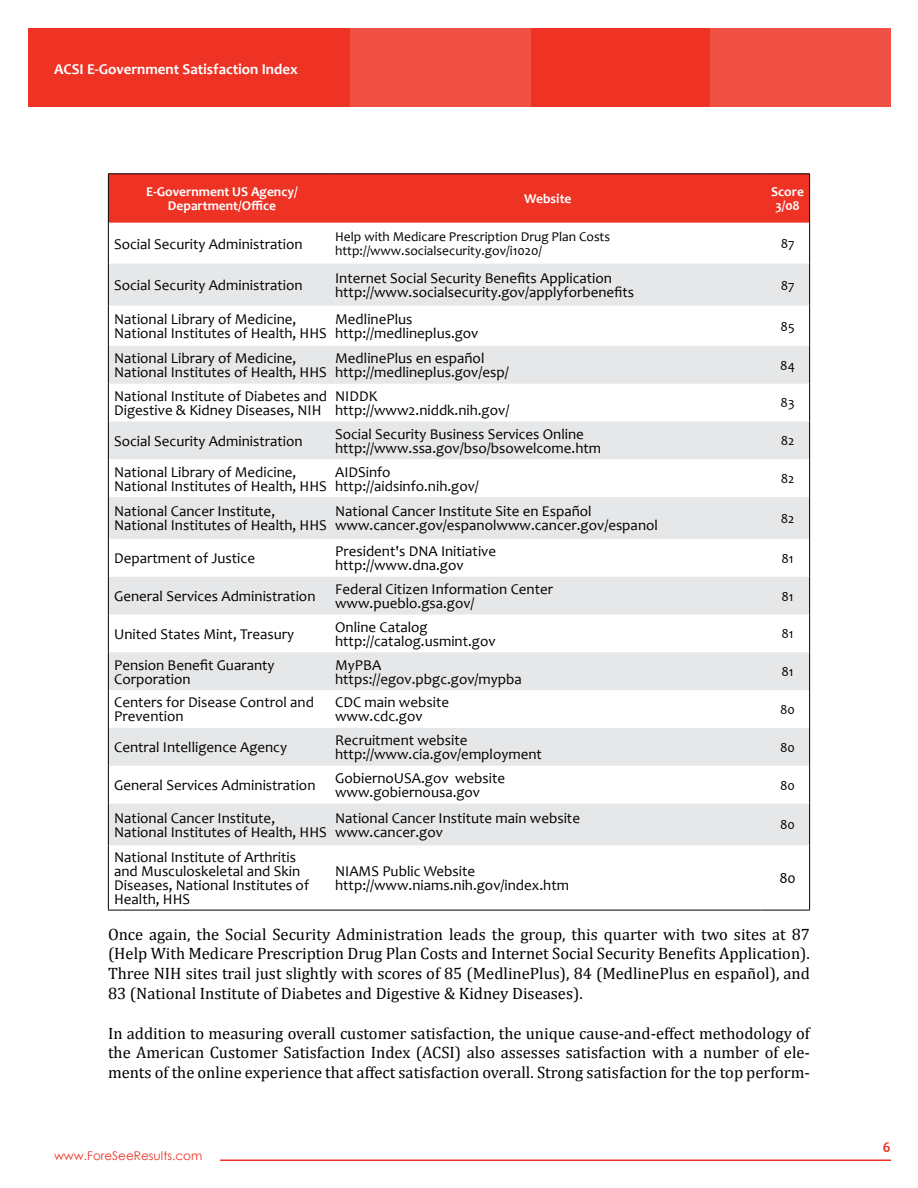
<style>
.page{position:relative;width:918px;height:1188px;background:#fff}
.page>*{position:absolute;margin:0;border:0;box-sizing:border-box;transform-origin:0 0}
.t1{font:16.5px/19.8px "Cambria";color:#000;text-align:justify}
.t2{font:15px/14px "Candara";color:#000}
.t3{font:700 15px "Candara";color:#fff}
.t4{font:700 15px "Candara";color:#ee3224}
.t5{font:13.5px/14px "Candara";color:#000}
.t6{font:700 13.5px/14px "Candara";color:#fff;text-align:center}
.t7{font:12px "Century Gothic";color:#ee3224}
</style>
<div class="page">
<div style="left:28px;top:28px;width:863px;height:79px;background:#ee3224"></div>
<div style="left:711px;top:28px;width:180px;height:79px;background:#f15145"></div>
<div style="left:351px;top:28px;width:180px;height:79px;background:#f15145"></div>
<hr style="left:220px;top:1160px;width:671px;height:1px;background:#ee3224">
<div style="left:109px;top:174px;width:700px;height:49px;background:#ee3224"></div>
<svg style="left:109px;top:264px;width:700px;height:581px;fill:#e6e7e8"></svg>
<hr style="left:108px;top:173px;width:222px;height:1px;background:#000">
<hr style="left:108px;top:174px;width:1px;height:49px;background:#000">
<hr style="left:330px;top:173px;width:431px;height:1px;background:#000">
<hr style="left:761px;top:173px;width:49px;height:1px;background:#000">
<hr style="left:809px;top:174px;width:1px;height:49px;background:#000">
<hr style="left:108px;top:223px;width:1px;height:41px;background:#000">
<hr style="left:809px;top:223px;width:1px;height:41px;background:#000">
<hr style="left:108px;top:264px;width:1px;height:42px;background:#000">
<hr style="left:809px;top:264px;width:1px;height:42px;background:#000">
<hr style="left:108px;top:306px;width:1px;height:40px;background:#000">
<hr style="left:809px;top:306px;width:1px;height:40px;background:#000">
<hr style="left:108px;top:346px;width:1px;height:38px;background:#000">
<hr style="left:809px;top:346px;width:1px;height:38px;background:#000">
<hr style="left:108px;top:384px;width:1px;height:37px;background:#000">
<hr style="left:809px;top:384px;width:1px;height:37px;background:#000">
<hr style="left:108px;top:421px;width:1px;height:38px;background:#000">
<hr style="left:809px;top:421px;width:1px;height:38px;background:#000">
<hr style="left:108px;top:459px;width:1px;height:38px;background:#000">
<hr style="left:809px;top:459px;width:1px;height:38px;background:#000">
<hr style="left:108px;top:497px;width:1px;height:42px;background:#000">
<hr style="left:809px;top:497px;width:1px;height:42px;background:#000">
<hr style="left:108px;top:539px;width:1px;height:38px;background:#000">
<hr style="left:809px;top:539px;width:1px;height:38px;background:#000">
<hr style="left:108px;top:577px;width:1px;height:38px;background:#000">
<hr style="left:809px;top:577px;width:1px;height:38px;background:#000">
<hr style="left:108px;top:615px;width:1px;height:37px;background:#000">
<hr style="left:809px;top:615px;width:1px;height:37px;background:#000">
<hr style="left:108px;top:652px;width:1px;height:38px;background:#000">
<hr style="left:809px;top:652px;width:1px;height:38px;background:#000">
<hr style="left:108px;top:690px;width:1px;height:38px;background:#000">
<hr style="left:809px;top:690px;width:1px;height:38px;background:#000">
<hr style="left:108px;top:728px;width:1px;height:38px;background:#000">
<hr style="left:809px;top:728px;width:1px;height:38px;background:#000">
<hr style="left:108px;top:766px;width:1px;height:38px;background:#000">
<hr style="left:809px;top:766px;width:1px;height:38px;background:#000">
<hr style="left:108px;top:804px;width:1px;height:41px;background:#000">
<hr style="left:809px;top:804px;width:1px;height:41px;background:#000">
<hr style="left:108px;top:845px;width:1px;height:65px;background:#000">
<hr style="left:809px;top:845px;width:1px;height:65px;background:#000">
<hr style="left:108px;top:910px;width:222px;height:1px;background:#000">
<hr style="left:330px;top:910px;width:431px;height:1px;background:#000">
<hr style="left:761px;top:910px;width:49px;height:1px;background:#000">
<p class="t3" style="left:54px;top:60px;width:245px">ACSI E-Government Satisfaction Index</p>
<p class="t6" style="left:146px;top:185px;width:153px">E-Government US Agency/<br>Department/Office</p>
<p class="t6" style="left:524px;top:192px;width:49px">Website</p>
<p class="t6" style="left:771px;top:185px;width:34px">Score<br>3/08</p>
<p class="t2" style="left:114px;top:237px;width:190px">Social Security Administration</p>
<p class="t5" style="left:335px;top:230px;width:277px">Help with Medicare Prescription Drug Plan Costs http://www.socialsecurity.gov/i1020/</p>
<p class="t5" style="left:781px;top:237px;width:15px">87</p>
<p class="t2" style="left:114px;top:278px;width:190px">Social Security Administration</p>
<p class="t2" style="left:335px;top:271px;width:300px">Internet Social Security Benefits Application http://www.socialsecurity.gov/applyforbenefits</p>
<p class="t5" style="left:781px;top:278px;width:15px">87</p>
<p class="t2" style="left:114px;top:312px;width:214px">National Library of Medicine,<br>National Institutes of Health, HHS</p>
<p class="t2" style="left:335px;top:312px;width:145px">MedlinePlus http://medlineplus.gov</p>
<p class="t5" style="left:781px;top:319px;width:16px">85</p>
<p class="t2" style="left:114px;top:351px;width:214px">National Library of Medicine,<br>National Institutes of Health, HHS</p>
<p class="t2" style="left:335px;top:351px;width:175px">MedlinePlus en español http://medlineplus.gov/esp/</p>
<p class="t5" style="left:780px;top:358px;width:16px">84</p>
<p class="t2" style="left:114px;top:389px;width:215px">National Institute of Diabetes and<br>Digestive &amp; Kidney Diseases, NIH</p>
<p class="t2" style="left:335px;top:389px;width:176px">NIDDK http://www2.niddk.nih.gov/</p>
<p class="t5" style="left:781px;top:396px;width:15px">83</p>
<p class="t2" style="left:114px;top:434px;width:190px">Social Security Administration</p>
<p class="t2" style="left:335px;top:427px;width:268px">Social Security Business Services Online http://www.ssa.gov/bso/bsowelcome.htm</p>
<p class="t5" style="left:781px;top:434px;width:15px">82</p>
<p class="t2" style="left:114px;top:465px;width:214px">National Library of Medicine,<br>National Institutes of Health, HHS</p>
<p class="t2" style="left:335px;top:465px;width:145px">AIDSinfo http://aidsinfo.nih.gov/</p>
<p class="t5" style="left:781px;top:472px;width:15px">82</p>
<p class="t2" style="left:114px;top:505px;width:214px">National Cancer Institute,<br>National Institutes of Health, HHS</p>
<p class="t2" style="left:335px;top:505px;width:324px">National Cancer Institute Site en Español www.cancer.gov/espanolwww.cancer.gov/espanol</p>
<p class="t5" style="left:781px;top:512px;width:15px">82</p>
<p class="t2" style="left:114px;top:551px;width:142px">Department of Justice</p>
<p class="t2" style="left:335px;top:544px;width:163px">President's DNA Initiative http://www.dna.gov</p>
<p class="t5" style="left:782px;top:551px;width:14px">81</p>
<p class="t2" style="left:114px;top:589px;width:203px">General Services Administration</p>
<p class="t2" style="left:335px;top:582px;width:219px">Federal Citizen Information Center www.pueblo.gsa.gov/</p>
<p class="t5" style="left:782px;top:589px;width:14px">81</p>
<p class="t2" style="left:114px;top:627px;width:181px">United States Mint, Treasury</p>
<p class="t2" style="left:335px;top:620px;width:162px">Online Catalog http://catalog.usmint.gov</p>
<p class="t5" style="left:782px;top:627px;width:14px">81</p>
<p class="t2" style="left:114px;top:658px;width:162px">Pension Benefit Guaranty<br>Corporation</p>
<p class="t2" style="left:335px;top:658px;width:188px">MyPBA https://egov.pbgc.gov/mypba</p>
<p class="t5" style="left:782px;top:665px;width:14px">81</p>
<p class="t2" style="left:114px;top:696px;width:201px">Centers for Disease Control and<br>Prevention</p>
<p class="t2" style="left:335px;top:696px;width:115px">CDC main website www.cdc.gov</p>
<p class="t5" style="left:780px;top:703px;width:16px">80</p>
<p class="t2" style="left:114px;top:740px;width:174px">Central Intelligence Agency</p>
<p class="t2" style="left:335px;top:733px;width:208px">Recruitment website http://www.cia.gov/employment</p>
<p class="t5" style="left:780px;top:740px;width:16px">80</p>
<p class="t2" style="left:114px;top:778px;width:203px">General Services Administration</p>
<p class="t2" style="left:335px;top:771px;width:172px">GobiernoUSA.gov website www.gobiernousa.gov</p>
<p class="t5" style="left:780px;top:778px;width:16px">80</p>
<p class="t2" style="left:114px;top:811px;width:214px">National Cancer Institute,<br>National Institutes of Health, HHS</p>
<p class="t2" style="left:335px;top:811px;width:246px">National Cancer Institute main website www.cancer.gov</p>
<p class="t5" style="left:780px;top:818px;width:16px">80</p>
<p class="t2" style="left:114px;top:850px;width:196px">National Institute of Arthritis and Musculoskeletal and Skin<br>Diseases, National Institutes of<br>Health, HHS</p>
<p class="t2" style="left:335px;top:864px;width:235px">NIAMS Public Website http://www.niams.nih.gov/index.htm</p>
<p class="t2" style="left:779px;top:871px;width:18px">80</p>
<p class="t1" style="left:108px;top:924px;width:703px">Once again, the Social Security Administration leads the group, this quarter with two sites at 87 (Help With Medicare Prescription Drug Plan Costs and Internet Social Security Benefits Application).<br>Three NIH sites trail just slightly with scores of 85 (MedlinePlus), 84 (MedlinePlus en español), and 83 (National Institute of Diabetes and Digestive &amp; Kidney Diseases).</p>
<p class="t1" style="left:108px;top:1023px;width:704px">In addition to measuring overall customer satisfaction, the unique cause-and-effect methodology of the American Customer Satisfaction Index (ACSI) also assesses satisfaction with a number of ele&shy;ments of the online experience that affect satisfaction overall. Strong satisfaction for the top perform-</p>
<p class="t7" style="left:54px;top:1148px;width:150px">www.ForeSeeResults.com</p>
<p class="t4" style="left:883px;top:1138px;width:9px">6</p>
</div>
